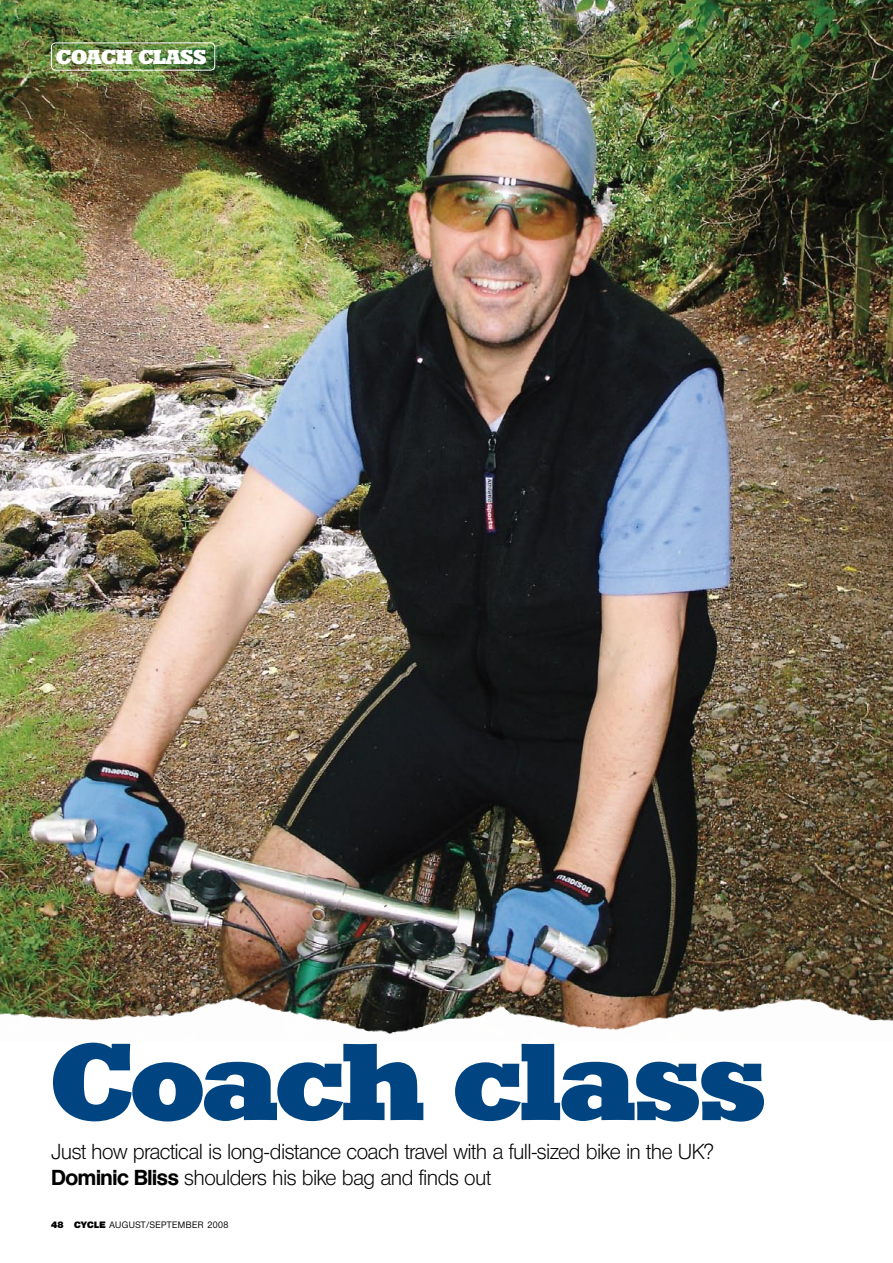
<style>
.page{position:relative;width:893px;height:1263px;background:#fff}
.page>*{position:absolute;margin:0;border:0;box-sizing:border-box;transform-origin:0 0}
.t1{font:800 105.9px "Stafford";color:#004581}
.Strap{font:300 21px/25.5px "Olympia";letter-spacing:-.025em;color:#000}
._1stPara{font:800 19.5px "Stafford";color:#fff}
.t2{font:800 15px "Stafford";letter-spacing:.02em;color:#fff}
.t3{font:500 9px "Olympia";letter-spacing:.05em;color:#000}
.s1{font-weight:700}
.s2{font-weight:800}
</style>
<div class="page">
<img style="left:0;top:0;width:893px;height:916px">
<img style="left:0;top:916px;width:893px;height:119px">
<div style="left:51px;top:43px;width:164px;height:28px;border:1px solid #fff;border-radius:4px"></div>
<p class="t2" style="left:51px;top:39px;width:120px">COACH CLASS</p>
<p class="_1stPara" style="left:56px;top:45px;width:152px">COACH CLASS</p>
<p class="t1" style="left:51px;top:1017px;width:716px">COACH CLASS</p>
<p class="Strap" style="left:51px;top:1139px;width:664px">Just how practical is long-distance coach travel with a full-sized bike in the UK?<br><span class="s1">Dominic Bliss</span> shoulders his bike bag and finds out</p>
<p class="t3" style="left:51px;top:1219px;width:179px"><span class="s2">48 CYCLE</span> AUGUST/SEPTEMBER 2008</p>
</div>
